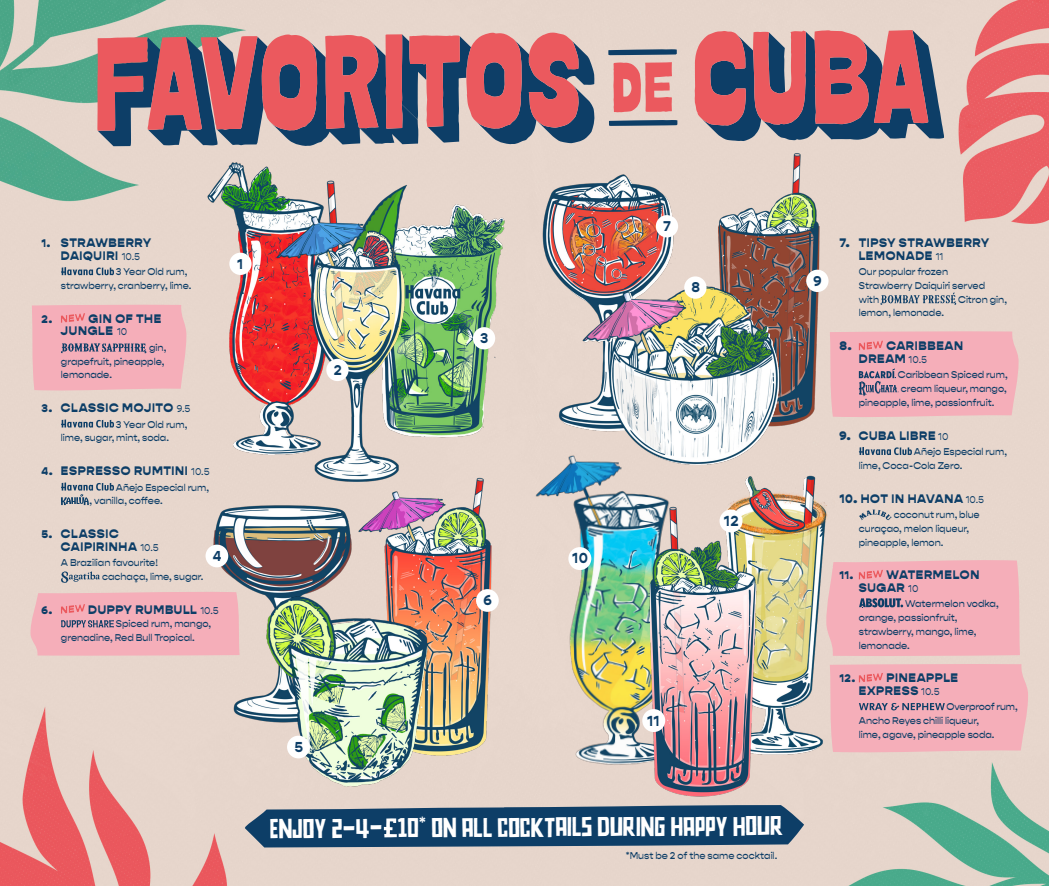
<style>
.page{position:relative;width:1049px;height:886px;background:#fff}
.page>*{position:absolute;margin:0;border:0;box-sizing:border-box;transform-origin:0 0}
.t1{font:27px "Ramo de Rosas";letter-spacing:-.005em;color:#fff}
.t2{font:700 14.75px "Gopher";color:#0d3e67}
.t3{font:700 14.5px "Gopher";color:#0d3e67}
.t4{font:700 14.38px "Gopher";color:#0d3e67}
.t5{font:700 14.25px "Gopher";color:#0d3e67}
.t6{font:800 12.5px/12.5px "Gopher Display";letter-spacing:.055em;color:#0d3e67}
.t7{font:800 11.25px "Gopher Display";color:#0d3e67}
.t8{font:500 10px/13.8px "Gopher Display";letter-spacing:-.005em;color:#0d3e67}
.s1{font-size:11.25px}
.s2{font-weight:400;font-size:10px}
</style>
<div class="page">
<img style="left:0;top:0;width:1049px;height:886px">
<svg style="left:880px;top:293px;width:76px;height:12px"></svg>
<svg style="left:829px;top:331px;width:189px;height:87px;background:#efadb7"></svg>
<svg style="left:859px;top:447px;width:53px;height:8px"></svg>
<svg style="left:859px;top:509px;width:33px;height:11px"></svg>
<div style="left:835px;top:559px;width:185px;height:97px;background:#f5aeb9"></div>
<svg style="left:835px;top:664px;width:193px;height:89px;background:#f0adb7"></svg>
<svg style="left:243px;top:805px;width:561px;height:42px;background:#254e72"></svg>
<svg style="left:613px;top:62px;width:59px;height:50px;background:#e97a7b"></svg>
<svg style="left:608px;top:49px;width:69px;height:6px"></svg>
<svg style="left:609px;top:120px;width:68px;height:6px"></svg>
<svg style="left:694px;top:30px;width:250px;height:111px;background:#9f6574"></svg>
<img style="left:178px;top:156px;width:87px;height:303px">
<img style="left:455px;top:194px;width:80px;height:258px">
<img style="left:536px;top:172px;width:150px;height:252px">
<img style="left:349px;top:469px;width:180px;height:301px">
<img style="left:265px;top:147px;width:190px;height:340px">
<img style="left:720px;top:461px;width:115px;height:310px">
<img style="left:529px;top:424px;width:166px;height:353px">
<img style="left:211px;top:502px;width:146px;height:227px">
<img style="left:260px;top:558px;width:175px;height:246px">
<img style="left:608px;top:496px;width:201px;height:314px">
<img style="left:716px;top:143px;width:105px;height:285px">
<img style="left:576px;top:284px;width:217px;height:185px">
<div style="left:229px;top:253px;width:23px;height:22px;background:#fff;border-radius:50%"></div>
<div style="left:568px;top:547px;width:23px;height:23px;background:#fff;border-radius:50%"></div>
<div style="left:206px;top:545px;width:22px;height:22px;background:#fff;border-radius:50%"></div>
<div style="left:476px;top:589px;width:23px;height:23px;background:#fff;border-radius:50%"></div>
<div style="left:287px;top:736px;width:23px;height:22px;background:#fff;border-radius:50%"></div>
<div style="left:656px;top:215px;width:22px;height:22px;background:#fff;border-radius:50%"></div>
<div style="left:326px;top:359px;width:23px;height:22px;background:#fff;border-radius:50%"></div>
<div style="left:473px;top:327px;width:22px;height:22px;background:#fff;border-radius:50%"></div>
<div style="left:642px;top:709px;width:23px;height:23px;background:#fff;border-radius:50%"></div>
<div style="left:719px;top:509px;width:23px;height:23px;background:#fff;border-radius:50%"></div>
<div style="left:684px;top:276px;width:22px;height:23px;background:#fff;border-radius:50%"></div>
<div style="left:806px;top:270px;width:22px;height:22px;background:#fff;border-radius:50%"></div>
<svg style="left:97px;top:33px;width:498px;height:113px;background:#9e6473"></svg>
<svg style="left:61px;top:267px;width:53px;height:8px"></svg>
<svg style="left:31px;top:304px;width:155px;height:88px;background:#edacb7"></svg>
<svg style="left:61px;top:419px;width:53px;height:9px"></svg>
<svg style="left:61px;top:482px;width:53px;height:23px"></svg>
<svg style="left:61px;top:571px;width:39px;height:12px"></svg>
<svg style="left:30px;top:591px;width:210px;height:65px;background:#f1aeb8"></svg>
<p class="t6" style="left:61px;top:237px;width:92px;text-indent:-19px"><span class="s1">1.</span> STRAWBERRY<br>DAIQUIRI <span class="s2">10.5</span></p>
<p class="t8" style="left:61px;top:265px;width:132px;text-indent:55px">3 Year Old rum, strawberry, cranberry, lime.</p>
<p class="t7" style="left:41px;top:312px;width:12px">2.</p>
<p class="t6" style="left:61px;top:312px;width:102px;text-indent:28px">GIN OF THE<br>JUNGLE <span class="s2">10</span></p>
<p class="t8" style="left:61px;top:341px;width:107px;text-indent:88px">gin, grapefruit, pineapple, lemonade.</p>
<p class="t6" style="left:41px;top:402px;width:150px"><span class="s1">3.</span> CLASSIC MOJITO <span class="s2">9.5</span></p>
<p class="t8" style="left:61px;top:417px;width:128px;text-indent:55px">3 Year Old rum, lime, sugar, mint, soda.</p>
<p class="t6" style="left:41px;top:465px;width:170px"><span class="s1">4.</span> ESPRESSO RUMTINI <span class="s2">10.5</span></p>
<p class="t8" style="left:90px;top:480px;width:121px;text-indent:26px">Añejo Especial rum, , vanilla, coffee.</p>
<p class="t6" style="left:61px;top:528px;width:99px;text-indent:-19px"><span class="s1">5.</span> CLASSIC<br>CAIPIRINHA <span class="s2">10.5</span></p>
<p class="t8" style="left:102px;top:556px;width:103px;text-indent:-41px">A Brazilian favourite! cachaça, lime, sugar.</p>
<p class="t7" style="left:41px;top:603px;width:12px">6.</p>
<p class="t6" style="left:88px;top:603px;width:132px">DUPPY RUMBULL <span class="s2">10.5</span></p>
<p class="t8" style="left:61px;top:617px;width:152px;text-indent:55px">Spiced rum, mango, grenadine, Red Bull Tropical.</p>
<h3 class="t5" style="left:237px;top:255px;width:7px">1</h3>
<h3 class="t5" style="left:480px;top:330px;width:10px">3</h3>
<h3 class="t5" style="left:334px;top:361px;width:10px">2</h3>
<h3 class="t3" style="left:213px;top:547px;width:10px">4</h3>
<h2 class="t2" style="left:572px;top:549px;width:17px">10</h2>
<h3 class="t3" style="left:483px;top:592px;width:10px">6</h3>
<h3 class="t3" style="left:294px;top:738px;width:10px">5</h3>
<h3 class="t4" style="left:663px;top:218px;width:9px">7</h3>
<h3 class="t4" style="left:691px;top:279px;width:10px">8</h3>
<h2 class="t2" style="left:724px;top:512px;width:16px">12</h2>
<h2 class="t2" style="left:647px;top:712px;width:14px">11</h2>
<h1 class="t1" style="left:270px;top:810px;width:515px">ENJOY 2-4- 10<sup>*</sup> ON ALL COCKTAILS DURING HAPPY HOUR</h1>
<p class="t8" style="left:626px;top:849px;width:153px">*Must be 2 of the same cocktail.</p>
<h3 class="t4" style="left:813px;top:272px;width:10px">9</h3>
<p class="t6" style="left:859px;top:237px;width:132px;text-indent:-19px">7. TIPSY STRAWBERRY<br>LEMONADE <span class="s2">11</span></p>
<p class="t8" style="left:859px;top:265px;width:128px">Our popular frozen<br>Strawberry Daiquiri served with</p>
<p class="t8" style="left:958px;top:293px;width:50px">Citron gin,</p>
<p class="t8" style="left:859px;top:306px;width:87px">lemon, lemonade.</p>
<p class="t6" style="left:839px;top:340px;width:14px">8.</p>
<p class="t6" style="left:859px;top:340px;width:106px;text-indent:28px">CARIBBEAN<br>DREAM <span class="s2">10.5</span></p>
<p class="t8" style="left:898px;top:368px;width:111px">Caribbean Spiced rum,</p>
<p class="t8" style="left:901px;top:382px;width:107px">cream liqueur, mango,</p>
<p class="t8" style="left:859px;top:396px;width:137px">pineapple, lime, passionfruit.</p>
<p class="t6" style="left:839px;top:429px;width:111px">9. CUBA LIBRE <span class="s2">10</span></p>
<p class="t8" style="left:859px;top:445px;width:150px;text-indent:55px">Añejo Especial rum, lime, Coca-Cola Zero.</p>
<p class="t6" style="left:839px;top:492px;width:146px">10. HOT IN HAVANA <span class="s2">10.5</span></p>
<p class="t8" style="left:859px;top:508px;width:122px;text-indent:35px">coconut rum, blue curaçao, melon liqueur, pineapple, lemon.</p>
<p class="t7" style="left:839px;top:568px;width:15px">11.</p>
<p class="t6" style="left:859px;top:569px;width:122px;text-indent:28px">WATERMELON<br>SUGAR <span class="s2">10</span></p>
<p class="t8" style="left:859px;top:597px;width:141px;text-indent:46px">Watermelon vodka, orange, passionfruit, strawberry, mango, lime, lemonade.</p>
<p class="t7" style="left:839px;top:671px;width:17px">12.</p>
<p class="t6" style="left:859px;top:672px;width:101px;text-indent:28px">PINEAPPLE<br>EXPRESS <span class="s2">10.5</span></p>
<p class="t8" style="left:859px;top:700px;width:160px;text-indent:88px">Overproof rum,<br>Ancho Reyes chilli liqueur,<br>lime, agave, pineapple soda.</p>
</div>
